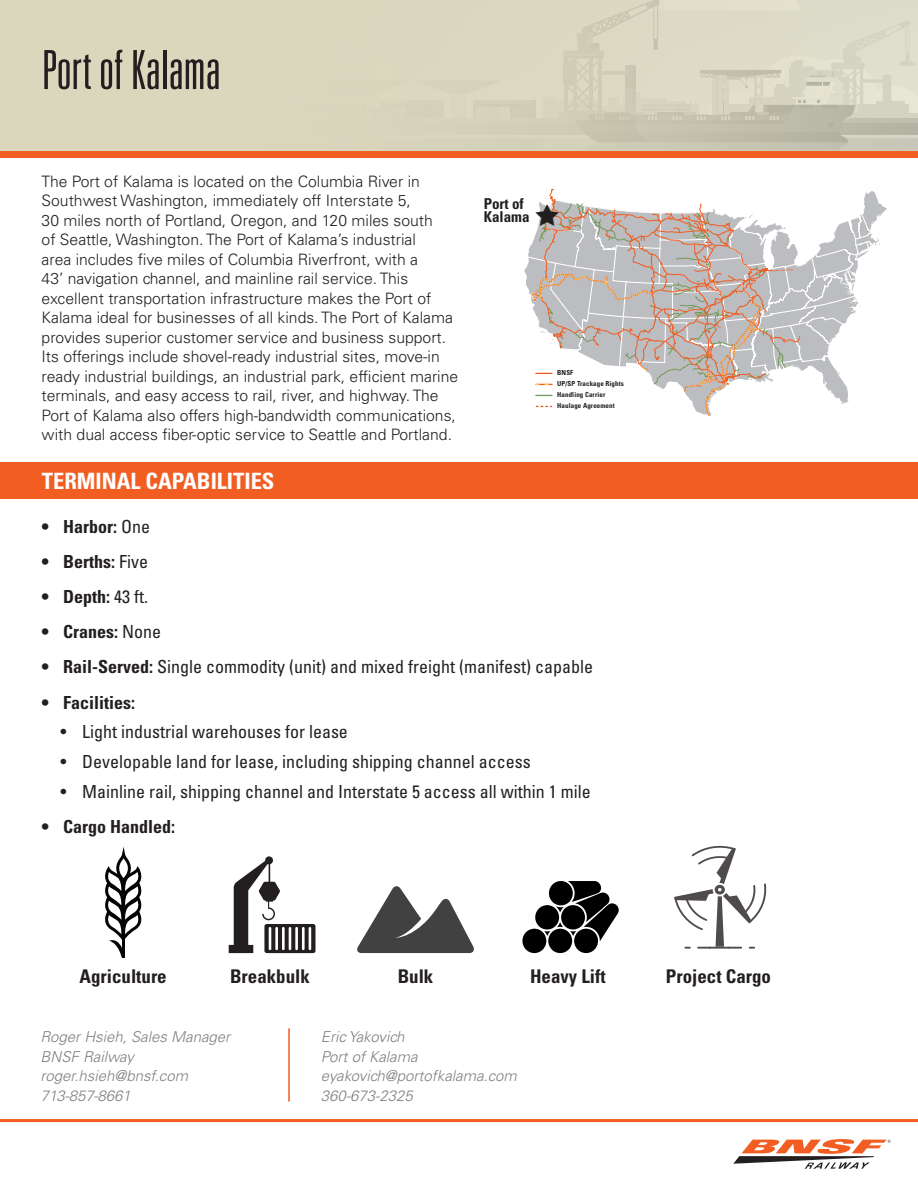
<style>
.page{position:relative;width:918px;height:1188px;background:#fff}
.page>*{position:absolute;margin:0;border:0;box-sizing:border-box;transform-origin:0 0}
.t1{font:300 ultra-condensed 54px "Univers LT Std";color:#231f20}
.t2{font:700 condensed 22.5px "Univers LT Std";color:#fff}
.t3{font:700 condensed 18.9px "Univers LT Std";color:#231f20}
.t4{font:condensed 18px "Univers LT Std";color:#231f20}
.t5{font:700 condensed 18px "Univers LT Std";color:#231f20}
.t6{font:300 15.75px/19.5px "Univers LT Std";color:#231f20}
.t7{font:italic 300 15px "Univers LT Std";color:#808083}
.t8{font:700 condensed 15px "Univers LT Std";color:#231f20}
.t9{font:700 condensed 6.9px/10.9px "Univers LT Std";letter-spacing:.015em;color:#231f20}
.s1{font-weight:400}
.s2{font-weight:700}
</style>
<div class="page">
<div style="left:0;top:0;width:918px;height:156px;background:#dad7bd"></div>
<svg style="left:733px;top:1139px;width:158px;height:30px"></svg>
<hr style="left:0;top:1119px;width:918px;height:3px;background:#f25d21">
<div style="left:0;top:463px;width:918px;height:36px;background:#f25d21"></div>
<svg style="left:105px;top:847px;width:36px;height:111px"></svg>
<hr style="left:288px;top:1028px;width:2px;height:74px;background:#f25d21">
<svg style="left:229px;top:856px;width:87px;height:97px"></svg>
<svg style="left:522px;top:881px;width:97px;height:72px"></svg>
<svg style="left:674px;top:845px;width:93px;height:104px"></svg>
<svg style="left:357px;top:886px;width:117px;height:67px"></svg>
<div style="left:206px;top:151px;width:712px;height:5px;background:#f25d21"></div>
<hr style="left:206px;top:136px;width:712px;height:2px;background:#d3d4d6">
<svg style="left:496px;top:100px;width:40px;height:18px"></svg>
<svg style="left:559px;top:0;width:359px;height:151px"></svg>
<div style="left:0;top:152px;width:918px;height:6px;background:#f25d21"></div>
<svg style="left:524px;top:189px;width:363px;height:227px"></svg>
<p class="t1" style="left:42px;top:42px;width:180px">Port of Kalama</p>
<p class="t6" style="left:42px;top:172px;width:418px">The Port of Kalama is located on the Columbia River in Southwest Washington, immediately off Interstate 5,<br>30 miles north of Portland, Oregon, and 120 miles south<br>of Seattle, Washington. The Port of Kalama’s industrial<br>area includes five miles of Columbia Riverfront, with a<br>43’ navigation channel, and mainline rail service. This excellent transportation infrastructure makes the Port of Kalama ideal for businesses of all kinds. The Port of Kalama provides superior customer service and business support.<br>Its offerings include shovel-ready industrial sites, move-in ready industrial buildings, an industrial park, efficient marine terminals, and easy access to rail, river, and highway. The Port of Kalama also offers high-bandwidth communications, with dual access fiber-optic service to Seattle and Portland.</p>
<p class="t2" style="left:42px;top:468px;width:234px">TERMINAL CAPABILITIES</p>
<p class="t8" style="left:484px;top:194px;width:42px">Port of</p>
<p class="t8" style="left:484px;top:208px;width:47px">Kalama</p>
<p class="t9" style="left:557px;top:368px;width:68px">BNSF<br>UP/SP Trackage Rights<br>Handling Carrier<br>Haulage Agreement</p>
<p class="t5" style="left:42px;top:516px;width:110px">• Harbor: <span class="s1">One</span></p>
<p class="t5" style="left:42px;top:551px;width:108px">• Berths: <span class="s1">Five</span></p>
<p class="t5" style="left:42px;top:586px;width:108px">• Depth: <span class="s1">43 ft.</span></p>
<p class="t5" style="left:42px;top:621px;width:121px">• Cranes: <span class="s1">None</span></p>
<p class="t4" style="left:42px;top:656px;width:553px"><span class="s2">• Rail-Served:</span> Single commodity (unit) and mixed freight (manifest) capable</p>
<p class="t5" style="left:42px;top:691px;width:95px">• Facilities:</p>
<p class="t4" style="left:60px;top:720px;width:289px">• Light industrial warehouses for lease</p>
<p class="t4" style="left:60px;top:750px;width:472px">• Developable land for lease, including shipping channel access</p>
<p class="t4" style="left:60px;top:780px;width:532px">• Mainline rail, shipping channel and Interstate 5 access all within 1 mile</p>
<p class="t5" style="left:42px;top:815px;width:135px">• Cargo Handled:</p>
<p class="t3" style="left:80px;top:964px;width:89px">Agriculture</p>
<p class="t3" style="left:230px;top:964px;width:81px">Breakbulk</p>
<p class="t3" style="left:398px;top:964px;width:37px">Bulk</p>
<p class="t3" style="left:530px;top:964px;width:77px">Heavy Lift</p>
<p class="t3" style="left:666px;top:964px;width:107px">Project Cargo</p>
<p class="t7" style="left:40px;top:1028px;width:191px">Roger Hsieh, Sales Manager</p>
<p class="t7" style="left:40px;top:1047px;width:95px">BNSF Railway</p>
<p class="t7" style="left:40px;top:1067px;width:149px">roger.hsieh@bnsf.com</p>
<p class="t7" style="left:40px;top:1086px;width:92px">713-857-8661</p>
<p class="t7" style="left:321px;top:1028px;width:85px">Eric Yakovich</p>
<p class="t7" style="left:321px;top:1047px;width:98px">Port of Kalama</p>
<p class="t7" style="left:321px;top:1067px;width:197px">eyakovich@portofkalama.com</p>
<p class="t7" style="left:321px;top:1086px;width:93px">360-673-2325</p>
</div>
